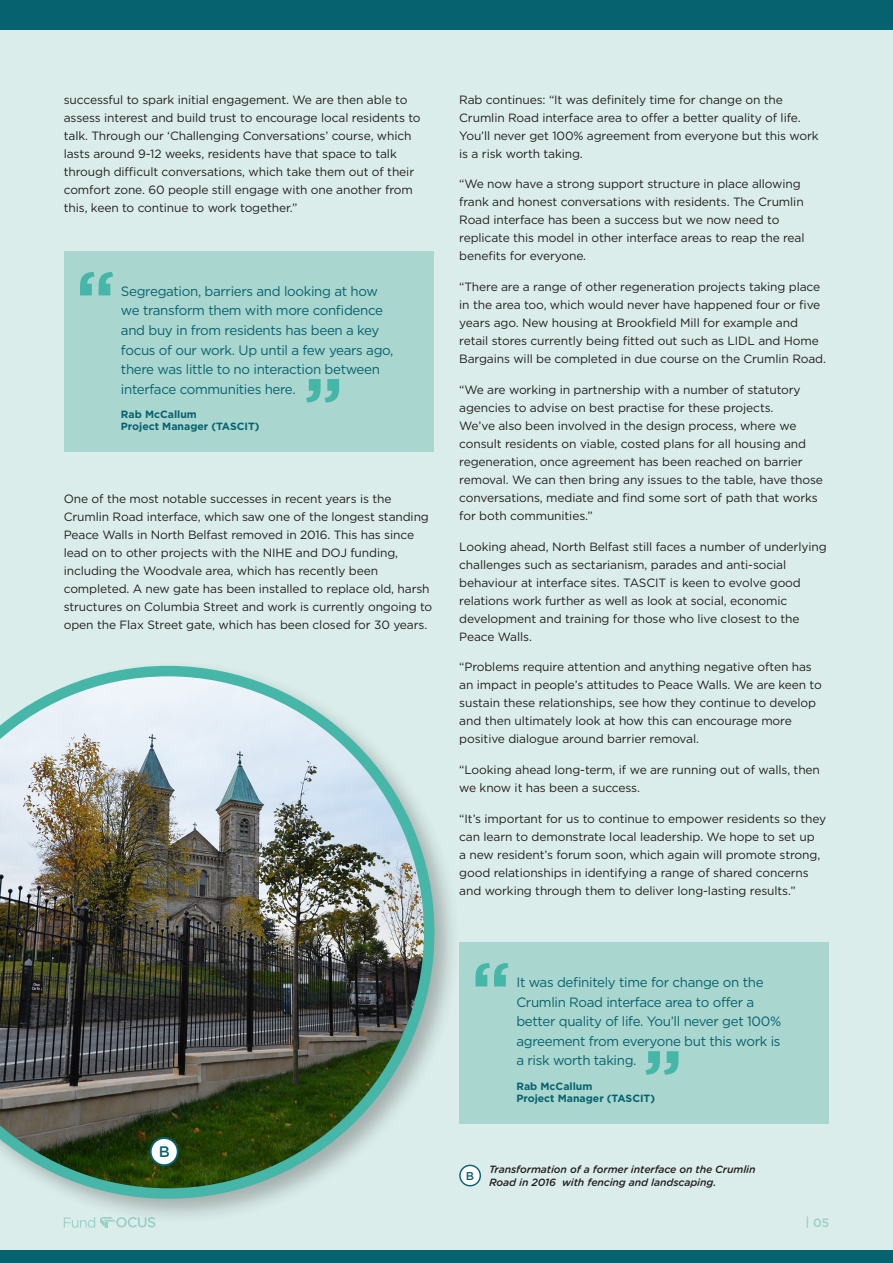
<style>
.page{position:relative;width:893px;height:1263px;background:#daedea}
.page>*{position:absolute;margin:0;border:0;box-sizing:border-box;transform-origin:0 0}
.t1{font:500 15.3px "Gotham Rounded";color:#07626f}
.t2{font:13.5px/19.5px "Gotham";letter-spacing:-.025em;color:#07626f}
.t3{font:12px/18px "Gotham";letter-spacing:-.01em;color:#231f20}
.t4{font:500 12px "Gotham";color:#99cfc8}
.t5{font:500 11.55px "Gotham Rounded";color:#07626f}
.t6{font:italic 500 10.5px/12.6px "Gotham Rounded";letter-spacing:-.01em;color:#231f20}
.t7{font:700 10.5px/12px "Gotham";color:#07626f}
</style>
<div class="page">
<svg style="left:64px;top:1225px;width:91px;height:3px"></svg>
<div style="left:0;top:0;width:893px;height:30px;background:#07626f"></div>
<div style="left:0;top:1250px;width:893px;height:13px;background:#07626f"></div>
<hr style="left:892px;top:0;width:1px;height:30px;background:#6b245b">
<div style="left:0;top:659px;width:461px;height:566px;background:#231f20;opacity:.3"></div>
<img style="left:0;top:666px;width:434px;height:533px">
<div style="left:460px;top:1165px;width:20px;height:21px;background:#fff;border-radius:50%"></div>
<div style="left:459px;top:1165px;width:22px;height:21px;border:1px solid #07626f;border-radius:50%"></div>
<div style="left:459px;top:942px;width:370px;height:181px;background:#a9d6cf"></div>
<svg style="left:475px;top:963px;width:33px;height:23px"></svg>
<svg style="left:645px;top:1051px;width:33px;height:24px"></svg>
<div style="left:64px;top:251px;width:370px;height:200px;background:#a9d6cf"></div>
<svg style="left:80px;top:272px;width:33px;height:23px"></svg>
<svg style="left:306px;top:379px;width:33px;height:23px"></svg>
<div style="left:151px;top:1138px;width:27px;height:27px;background:#fff;border-radius:50%"></div>
<div style="left:150px;top:1137px;width:29px;height:29px;border:2px solid #07626f;border-radius:50%"></div>
<p class="t3" style="left:64px;top:90px;width:358px">successful to spark initial engagement. We are then able to assess interest and build trust to encourage local residents to talk. Through our ‘Challenging Conversations’ course, which lasts around 9-12 weeks, residents have that space to talk through difficult conversations, which take them out of their comfort zone. 60 people still engage with one another from this, keen to continue to work together.”</p>
<p class="t2" style="left:121px;top:281px;width:274px">Segregation, barriers and looking at how we transform them with more confidence and buy in from residents has been a key focus of our work. Up until a few years ago, there was little to no interaction between interface communities here.</p>
<p class="t7" style="left:121px;top:408px;width:140px">Rab McCallum<br>Project Manager (TASCIT)</p>
<p class="t3" style="left:64px;top:490px;width:370px">One of the most notable successes in recent years is the Crumlin Road interface, which saw one of the longest standing Peace Walls in North Belfast removed in 2016. This has since lead on to other projects with the NIHE and DOJ funding, including the Woodvale area, which has recently been completed. A new gate has been installed to replace old, harsh structures on Columbia Street and work is currently ongoing to open the Flax Street gate, which has been closed for 30 years.</p>
<p class="t3" style="left:459px;top:90px;width:361px">Rab continues: “It was definitely time for change on the Crumlin Road interface area to offer a better quality of life.<br>You’ll never get 100% agreement from everyone but this work is a risk worth taking.</p>
<p class="t3" style="left:459px;top:175px;width:347px">“We now have a strong support structure in place allowing frank and honest conversations with residents. The Crumlin Road interface has been a success but we now need to replicate this model in other interface areas to reap the real benefits for everyone.</p>
<p class="t3" style="left:459px;top:278px;width:368px">“There are a range of other regeneration projects taking place in the area too, which would never have happened four or five years ago. New housing at Brookfield Mill for example and retail stores currently being fitted out such as LIDL and Home Bargains will be completed in due course on the Crumlin Road.</p>
<p class="t3" style="left:459px;top:380px;width:365px">“We are working in partnership with a number of statutory agencies to advise on best practise for these projects.<br>We’ve also been involved in the design process, where we consult residents on viable, costed plans for all housing and regeneration, once agreement has been reached on barrier removal. We can then bring any issues to the table, have those conversations, mediate and find some sort of path that works for both communities.”</p>
<p class="t3" style="left:459px;top:537px;width:369px">Looking ahead, North Belfast still faces a number of underlying challenges such as sectarianism, parades and anti-social behaviour at interface sites. TASCIT is keen to evolve good relations work further as well as look at social, economic development and training for those who live closest to the Peace Walls.</p>
<p class="t3" style="left:459px;top:658px;width:364px">“Problems require attention and anything negative often has an impact in people’s attitudes to Peace Walls. We are keen to sustain these relationships, see how they continue to develop and then ultimately look at how this can encourage more positive dialogue around barrier removal.</p>
<p class="t3" style="left:459px;top:761px;width:362px">“Looking ahead long-term, if we are running out of walls, then we know it has been a success.</p>
<p class="t3" style="left:459px;top:809px;width:368px">“It’s important for us to continue to empower residents so they can learn to demonstrate local leadership. We hope to set up<br>a new resident’s forum soon, which again will promote strong, good relationships in identifying a range of shared concerns and working through them to deliver long-lasting results.”</p>
<p class="t1" style="left:159px;top:1141px;width:13px">B</p>
<p class="t2" style="left:516px;top:972px;width:266px">It was definitely time for change on the Crumlin Road interface area to offer a better quality of life. You’ll never get 100% agreement from everyone but this work is a risk worth taking.</p>
<p class="t7" style="left:516px;top:1080px;width:140px">Rab McCallum<br>Project Manager (TASCIT)</p>
<p class="t5" style="left:466px;top:1167px;width:10px">B</p>
<p class="t6" style="left:489px;top:1163px;width:268px">Transformation of a former interface on the Crumlin<br>Road in 2016 with fencing and landscaping.</p>
<p class="t4" style="left:805px;top:1215px;width:25px">| 05</p>
</div>
